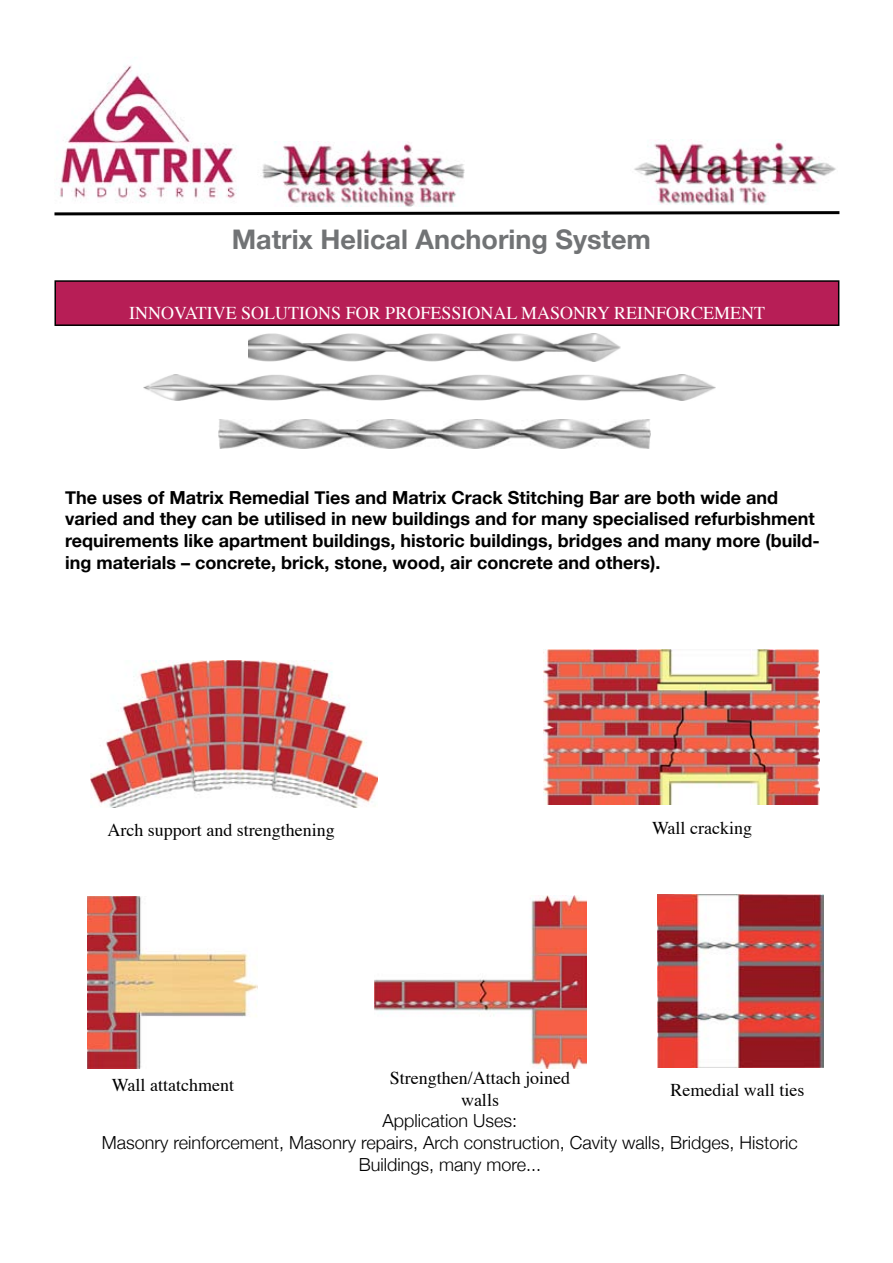
<style>
.page{position:relative;width:893px;height:1263px;background:#fff}
.page>*{position:absolute;margin:0;border:0;box-sizing:border-box;transform-origin:0 0}
.t1{font:700 27px "Helvetica Neue";color:#717375}
.t2{font:700 18px/21.6px "Helvetica Neue";color:#000}
.t3{font:300 18px/21.6px "Helvetica Neue";color:#000;text-align:center}
.t4{font:18px/21.6px "Times";color:#000;text-align:center}
.t5{font:18px "Times";color:#fff}
</style>
<div class="page">
<img style="left:60px;top:65px;width:177px;height:138px">
<svg style="left:54px;top:211px;width:786px;height:5px"></svg>
<img style="left:249px;top:333px;width:372px;height:28px">
<div style="left:55px;top:281px;width:784px;height:44px;background:#b71e56"></div>
<div style="left:54px;top:280px;width:785px;height:46px;border:2px solid #000"></div>
<img style="left:219px;top:420px;width:432px;height:28px">
<img style="left:144px;top:374px;width:572px;height:27px">
<img style="left:91px;top:660px;width:287px;height:147px">
<img style="left:88px;top:896px;width:170px;height:173px">
<img style="left:374px;top:896px;width:213px;height:173px">
<img style="left:658px;top:894px;width:166px;height:173px">
<img style="left:543px;top:650px;width:277px;height:154px">
<img style="left:634px;top:139px;width:202px;height:65px">
<img style="left:262px;top:141px;width:203px;height:65px">
<h1 class="t1" style="left:232px;top:222px;width:421px">Matrix Helical Anchoring System</h1>
<p class="t5" style="left:129px;top:296px;width:637px">INNOVATIVE SOLUTIONS FOR PROFESSIONAL MASONRY REINFORCEMENT</p>
<p class="t2" style="left:65px;top:486px;width:756px">The uses of Matrix Remedial Ties and Matrix Crack Stitching Bar are both wide and varied and they can be utilised in new buildings and for many specialised refurbishment requirements like apartment buildings, historic buildings, bridges and many more (build&shy;ing materials – concrete, brick, stone, wood, air concrete and others).</p>
<p class="t4" style="left:107px;top:817px;width:229px">Arch support and strengthening</p>
<p class="t4" style="left:652px;top:816px;width:102px">Wall cracking</p>
<p class="t4" style="left:390px;top:1066px;width:182px">Strengthen/Attach joined walls</p>
<p class="t4" style="left:112px;top:1072px;width:124px">Wall attatchment</p>
<p class="t4" style="left:670px;top:1077px;width:135px">Remedial wall ties</p>
<p class="t3" style="left:102px;top:1110px;width:697px">Application Uses:<br>Masonry reinforcement, Masonry repairs, Arch construction, Cavity walls, Bridges, Historic<br>Buildings, many more...</p>
</div>
